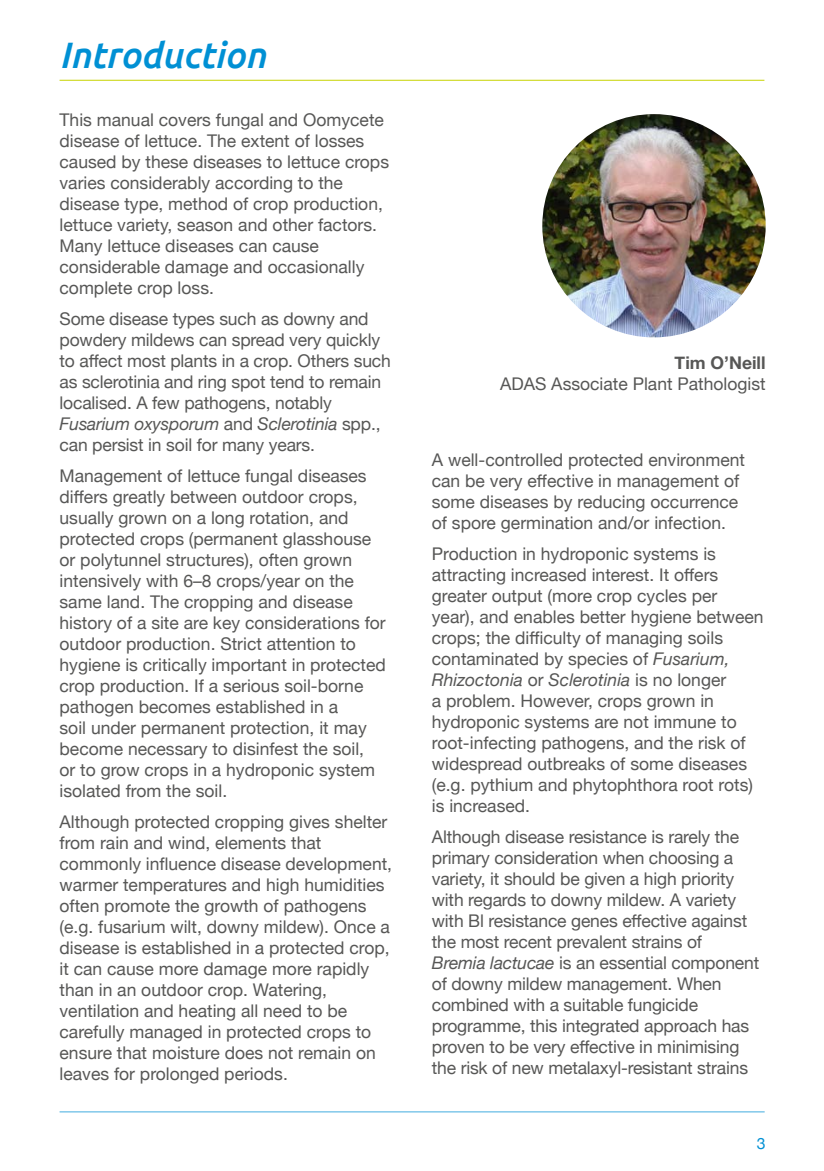
<style>
.page{position:relative;width:824px;height:1171px;background:#fff}
.page>*{position:absolute;margin:0;border:0;box-sizing:border-box;transform-origin:0 0}
.SUB_TITLE{font:italic 500 36.75px "Ubuntu";color:#0090d4}
.MAIN_BODY{font:17.5px/21px "Helvetica Neue";color:#575756}
.MAIN_BODY-2{font:700 17.5px "Helvetica Neue";color:#575756}
.t1{font:15.75px "Helvetica Neue";color:#0090d4}
.s1{font-style:italic}
</style>
<div class="page">
<hr style="left:60px;top:1111px;width:704px;height:1px;background:#0090d4">
<hr style="left:60px;top:80px;width:704px;height:1px;background:#c8d300">
<img style="left:542px;top:114px;width:223px;height:223px;border-radius:112px">
<p class="SUB_TITLE" style="left:60px;top:33px;width:208px">Introduction</p>
<p class="MAIN_BODY" style="left:60px;top:110px;width:331px">This manual covers fungal and Oomycete disease of lettuce. The extent of losses caused by these diseases to lettuce crops varies considerably according to the disease type, method of crop production, lettuce variety, season and other factors.<br>Many lettuce diseases can cause considerable damage and occasionally complete crop loss.</p>
<p class="MAIN_BODY" style="left:60px;top:309px;width:333px">Some disease types such as downy and powdery mildews can spread very quickly to affect most plants in a crop. Others such as sclerotinia and ring spot tend to remain localised. A few pathogens, notably <span class="s1">Fusarium oxysporum</span> and <span class="s1">Sclerotinia</span> spp., can persist in soil for many years.</p>
<p class="MAIN_BODY" style="left:60px;top:466px;width:328px">Management of lettuce fungal diseases differs greatly between outdoor crops, usually grown on a long rotation, and protected crops (permanent glasshouse or polytunnel structures), often grown intensively with 6–8 crops/year on the same land. The cropping and disease history of a site are key considerations for outdoor production. Strict attention to hygiene is critically important in protected crop production. If a serious soil-borne pathogen becomes established in a<br>soil under permanent protection, it may become necessary to disinfest the soil,<br>or to grow crops in a hydroponic system isolated from the soil.</p>
<p class="MAIN_BODY" style="left:60px;top:812px;width:334px">Although protected cropping gives shelter from rain and wind, elements that commonly influence disease development, warmer temperatures and high humidities often promote the growth of pathogens (e.g. fusarium wilt, downy mildew). Once a disease is established in a protected crop, it can cause more damage more rapidly than in an outdoor crop. Watering, ventilation and heating all need to be carefully managed in protected crops to ensure that moisture does not remain on leaves for prolonged periods.</p>
<p class="MAIN_BODY-2" style="left:674px;top:349px;width:92px">Tim O’Neill</p>
<p class="MAIN_BODY" style="left:500px;top:375px;width:267px">ADAS Associate Plant Pathologist</p>
<p class="MAIN_BODY" style="left:432px;top:450px;width:315px">A well-controlled protected environment can be very effective in management of some diseases by reducing occurrence of spore germination and/or infection.</p>
<p class="MAIN_BODY" style="left:432px;top:544px;width:333px">Production in hydroponic systems is attracting increased interest. It offers greater output (more crop cycles per year), and enables better hygiene between crops; the difficulty of managing soils contaminated by species of <span class="s1">Fusarium, Rhizoctonia</span> or <span class="s1">Sclerotinia</span> is no longer<br>a problem. However, crops grown in hydroponic systems are not immune to root-infecting pathogens, and the risk of widespread outbreaks of some diseases (e.g. pythium and phytophthora root rots) is increased.</p>
<p class="MAIN_BODY" style="left:432px;top:827px;width:329px">Although disease resistance is rarely the primary consideration when choosing a variety, it should be given a high priority with regards to downy mildew. A variety with Bl resistance genes effective against the most recent prevalent strains of <span class="s1">Bremia lactucae</span> is an essential component of downy mildew management. When combined with a suitable fungicide programme, this integrated approach has proven to be very effective in minimising the risk of new metalaxyl-resistant strains</p>
<p class="t1" style="left:756px;top:1131px;width:10px">3</p>
</div>
